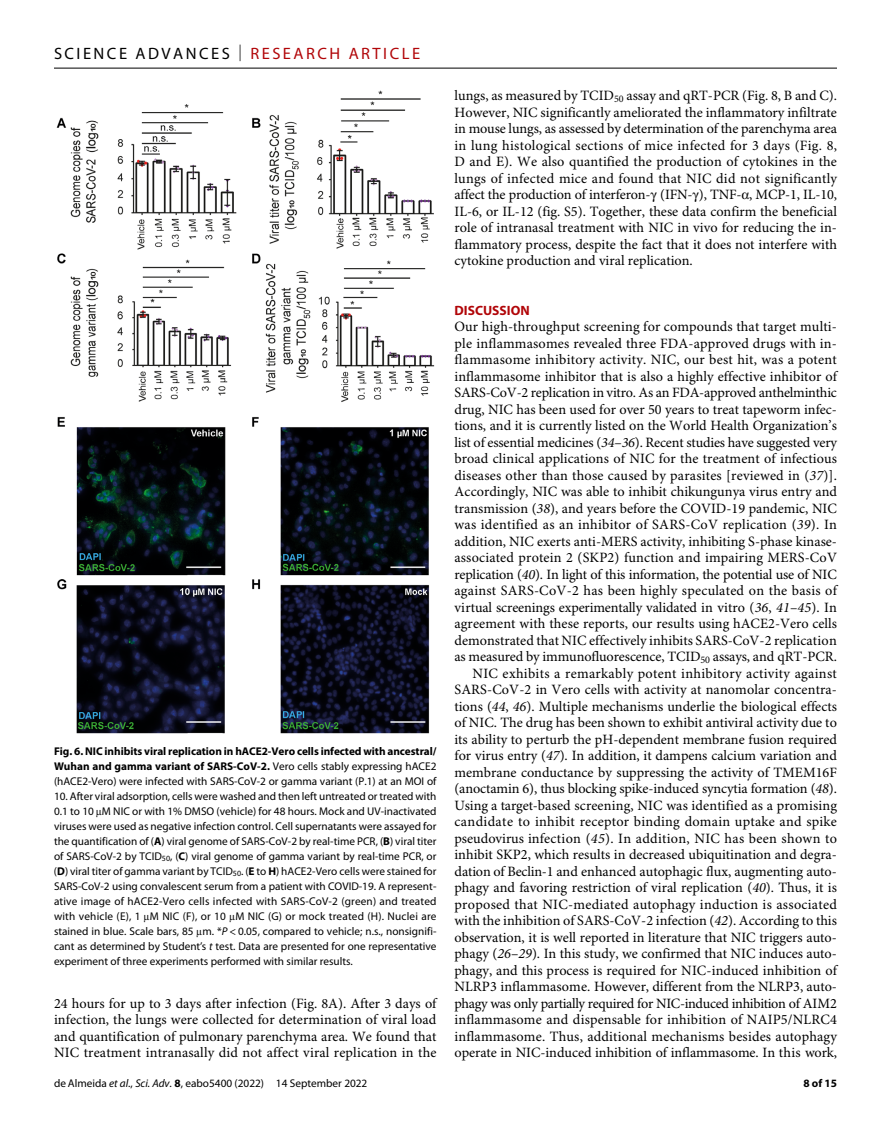
<style>
.page{position:relative;width:891px;height:1134px;background:#fff}
.page>*{position:absolute;margin:0;border:0;box-sizing:border-box;transform-origin:0 0}
.t1{font:16.5px "Myriad Pro";letter-spacing:.15em;color:#000}
.t2{font:14.25px/16.5px "Minion Pro";color:#000;text-align:justify}
.t3{font:700 13.5px "Myriad Pro";color:#b10508}
.t4{font:11.25px/15px "Myriad Pro";color:#000;text-align:justify}
.t5{font:700 11.25px/15px "Myriad Pro";color:#000;text-align:justify}
.s1{font-weight:300}
.s2{color:#b10508}
.s3{font-weight:400}
.s4{font-weight:700}
.s5{font-style:italic}
</style>
<div class="page">
<hr style="left:54px;top:68px;width:783px;height:1px;background:#000">
<img style="left:56px;top:90px;width:378px;height:643px">
<p class="t1" style="left:54px;top:40px;width:368px">SCIENCE ADVANCES <span class="s1">|</span> <span class="s2">RESEARCH ARTICLE</span></p>
<p class="t5" style="left:54px;top:742px;width:384px">Fig. 6. NIC inhibits viral replication in hACE2-Vero cells infected with ancestral/ Wuhan and gamma variant of SARS-CoV-2. <span class="s3">Vero cells stably expressing hACE2 (hACE2-Vero) were infected with SARS-CoV-2 or gamma variant (P.1) at an MOI of</span></p>
<p class="t4" style="left:54px;top:789px;width:384px">10. After viral adsorption, cells were washed and then left untreated or treated with 0.1 to 10 M NIC or with 1% DMSO (vehicle) for 48 hours. Mock and UV-inactivated viruses were used as negative infection control. Cell supernatants were assayed for the quantification of (<span class="s4">A</span>) viral genome of SARS-CoV-2 by real-time PCR, (<span class="s4">B</span>) viral titer of SARS-CoV-2 by TCID<sub>50</sub>, (<span class="s4">C</span>) viral genome of gamma variant by real-time PCR, or (<span class="s4">D</span>) viral titer of gamma variant by TCID<sub>50</sub>. (<span class="s4">E</span> to <span class="s4">H</span>) hACE2-Vero cells were stained for SARS-CoV-2 using convalescent serum from a patient with COVID-19. A represent&shy;ative image of hACE2-Vero cells infected with SARS-CoV-2 (green) and treated with vehicle (E), 1 M NIC (F), or 10 M NIC (G) or mock treated (H). Nuclei are stained in blue. Scale bars, 85 m. *<span class="s5">P</span> &lt; 0.05, compared to vehicle; n.s., nonsignifi&shy;cant as determined by Student’s <span class="s5">t</span> test. Data are presented for one representative experiment of three experiments performed with similar results.</p>
<p class="t2" style="left:54px;top:996px;width:384px">24 hours for up to 3 days after infection (Fig. 8A). After 3 days of infection, the lungs were collected for determination of viral load and quantification of pulmonary parenchyma area. We found that NIC treatment intranasally did not affect viral replication in the</p>
<p class="t4" style="left:54px;top:1076px;width:315px">de Almeida <span class="s5">et al</span>., <span class="s5">Sci. Adv.</span> <span class="s4">8</span>, eabo5400 (2022) 14 September 2022</p>
<p class="t2" style="left:454px;top:89px;width:384px">lungs, as measured by TCID<sub>50</sub> assay and qRT-PCR (Fig. 8, B and C).<br>However, NIC significantly ameliorated the inflammatory infiltrate in mouse lungs, as assessed by determination of the parenchyma area in lung histological sections of mice infected for 3 days (Fig. 8, D and E). We also quantified the production of cytokines in the lungs of infected mice and found that NIC did not significantly affect the production of interferon- (IFN- ), TNF- , MCP-1, IL-10, IL-6, or IL-12 (fig. S5). Together, these data confirm the beneficial role of intranasal treatment with NIC in vivo for reducing the in&shy;flammatory process, despite the fact that it does not interfere with cytokine production and viral replication.</p>
<p class="t3" style="left:454px;top:299px;width:77px">DISCUSSION</p>
<p class="t2" style="left:454px;top:320px;width:384px;text-align:right">Our high-throughput screening for compounds that target multi&shy;ple inflammasomes revealed three FDA-approved drugs with in&shy;flammasome inhibitory activity. NIC, our best hit, was a potent inflammasome inhibitor that is also a highly effective inhibitor of SARS-CoV-2 replication in vitro. As an FDA-approved anthelminthic drug, NIC has been used for over 50 years to treat tapeworm infec&shy;tions, and it is currently listed on the World Health Organization’s list of essential medicines (<span class="s5">34</span>–<span class="s5">36</span>). Recent studies have suggested very broad clinical applications of NIC for the treatment of infectious diseases other than those caused by parasites [reviewed in (<span class="s5">37</span>)].<br>Accordingly, NIC was able to inhibit chikungunya virus entry and transmission (<span class="s5">38</span>), and years before the COVID-19 pandemic, NIC was identified as an inhibitor of SARS-CoV replication (<span class="s5">39</span>). In addition, NIC exerts anti-MERS activity, inhibiting S-phase kinase&shy;associated protein 2 (SKP2) function and impairing MERS-CoV replication (<span class="s5">40</span>). In light of this information, the potential use of NIC against SARS-CoV-2 has been highly speculated on the basis of virtual screenings experimentally validated in vitro (<span class="s5">36</span>, <span class="s5">41</span>–<span class="s5">45</span>). In agreement with these reports, our results using hACE2-Vero cells demonstrated that NIC effectively inhibits SARS-CoV-2 replication as measured by immunofluorescence, TCID<sub>50</sub> assays, and qRT-PCR.<br>NIC exhibits a remarkably potent inhibitory activity against SARS-CoV-2 in Vero cells with activity at nanomolar concentra&shy;tions (<span class="s5">44</span>, <span class="s5">46</span>). Multiple mechanisms underlie the biological effects of NIC. The drug has been shown to exhibit antiviral activity due to its ability to perturb the pH-dependent membrane fusion required for virus entry (<span class="s5">47</span>). In addition, it dampens calcium variation and membrane conductance by suppressing the activity of TMEM16F (anoctamin 6), thus blocking spike-induced syncytia formation (<span class="s5">48</span>).<br>Using a target-based screening, NIC was identified as a promising candidate to inhibit receptor binding domain uptake and spike pseudovirus infection (<span class="s5">45</span>). In addition, NIC has been shown to inhibit SKP2, which results in decreased ubiquitination and degra&shy;dation of Beclin-1 and enhanced autophagic flux, augmenting auto&shy;phagy and favoring restriction of viral replication (<span class="s5">40</span>). Thus, it is proposed that NIC-mediated autophagy induction is associated with the inhibition of SARS-CoV-2 infection (<span class="s5">42</span>). According to this observation, it is well reported in literature that NIC triggers auto&shy;phagy (<span class="s5">26</span>–<span class="s5">29</span>). In this study, we confirmed that NIC induces auto&shy;phagy, and this process is required for NIC-induced inhibition of NLRP3 inflammasome. However, different from the NLRP3, auto&shy;phagy was only partially required for NIC-induced inhibition of AIM2 inflammasome and dispensable for inhibition of NAIP5/NLRC4 inflammasome. Thus, additional mechanisms besides autophagy operate in NIC-induced inhibition of inflammasome. In this work,</p>
<p class="t5" style="left:803px;top:1075px;width:35px">8 of 15</p>
</div>
